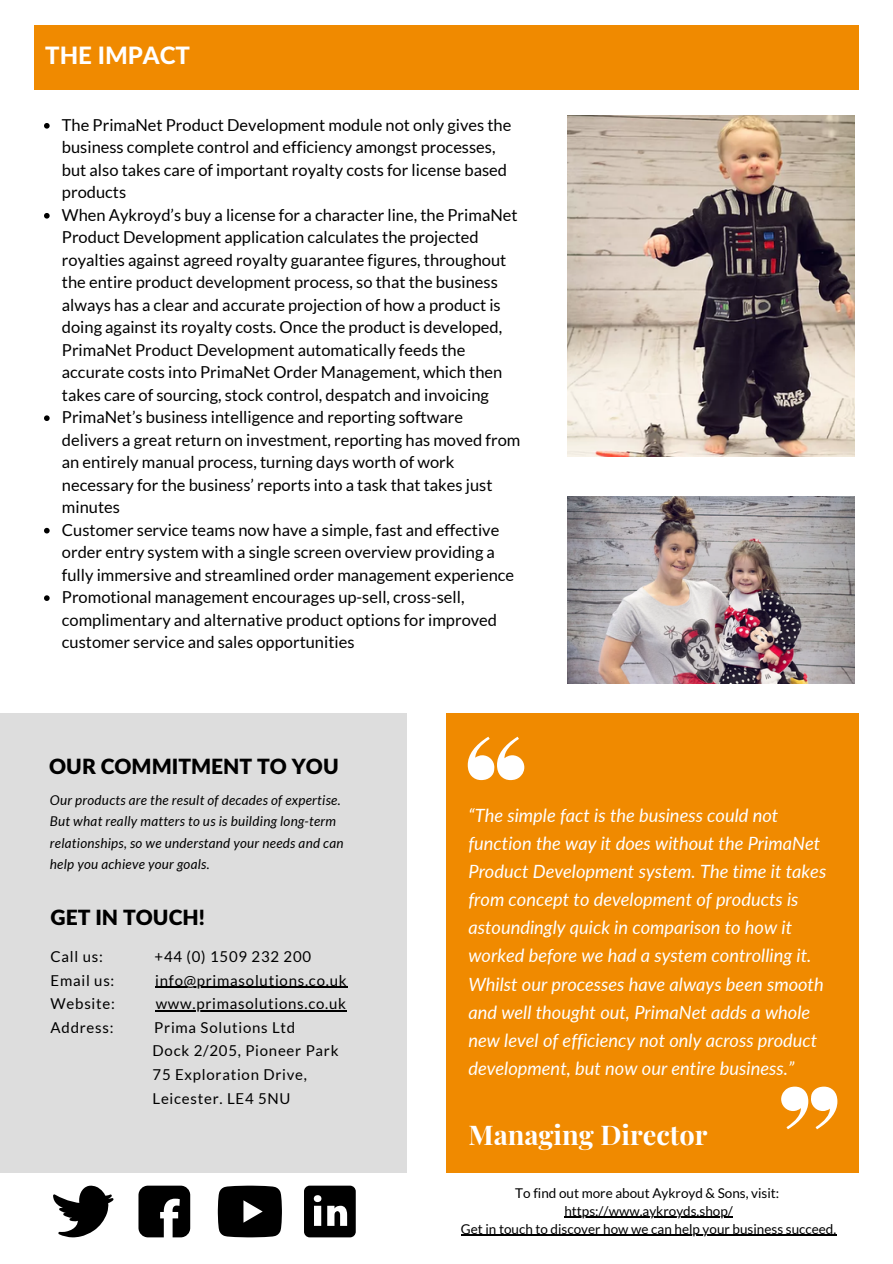
<style>
.page{position:relative;width:893px;height:1264px;background:#fff}
.page>*{position:absolute;margin:0;border:0;box-sizing:border-box;transform-origin:0 0}
.t1{font:700 27.15px "Playfair Display";color:#fff}
.t2{font:800 24px "Lato Latin";color:#fff}
.t3{font:900 21px "Lato Latin";color:#000}
.t4{font:italic 18.3px/28px "Lato";color:#fff}
.t5{font:16.5px/22.5px "Lato";color:#000}
.t6{font:15px/23.5px "Lato";letter-spacing:.05em;color:#000}
.t7{font:italic 13.5px/21.3px "Lato";letter-spacing:.02em;color:#000}
.t8{font:13.5px/18px "Lato";color:#000;text-align:center}
</style>
<div class="page">
<div style="left:34px;top:26px;width:824px;height:64px;background:#f08a00"></div>
<div style="left:0;top:713px;width:406px;height:459px;background:#d9d9d9"></div>
<div style="left:446px;top:713px;width:413px;height:459px;background:#f08a00"></div>
<svg style="left:467px;top:736px;width:57px;height:44px"></svg>
<svg style="left:53px;top:1185px;width:61px;height:52px"></svg>
<svg style="left:138px;top:1185px;width:52px;height:52px"></svg>
<svg style="left:218px;top:1185px;width:64px;height:52px;background:#1f1f1f"></svg>
<svg style="left:304px;top:1185px;width:52px;height:52px"></svg>
<svg style="left:781px;top:1086px;width:56px;height:43px"></svg>
<img style="left:568px;top:116px;width:286px;height:340px">
<img style="left:568px;top:497px;width:286px;height:186px">
<hr style="left:155px;top:986px;width:192px;height:1px;background:#000">
<hr style="left:156px;top:1010px;width:191px;height:1px;background:#000">
<hr style="left:564px;top:1216px;width:168px;height:1px;background:#000">
<hr style="left:461px;top:1234px;width:375px;height:1px;background:#000">
<svg style="left:44px;top:123px;width:6px;height:6px"></svg>
<svg style="left:44px;top:213px;width:6px;height:5px"></svg>
<svg style="left:44px;top:415px;width:6px;height:6px"></svg>
<svg style="left:44px;top:528px;width:6px;height:5px"></svg>
<svg style="left:44px;top:595px;width:6px;height:6px"></svg>
<h2 class="t2" style="left:45px;top:45px;width:146px">THE IMPACT</h2>
<p class="t5" style="left:62px;top:113px;width:460px">The PrimaNet Product Development module not only gives the business complete control and efficiency amongst processes, but also takes care of important royalty costs for license based products<br>When Aykroyd’s buy a license for a character line, the PrimaNet Product Development application calculates the projected royalties against agreed royalty guarantee figures, throughout the entire product development process, so that the business always has a clear and accurate projection of how a product is doing against its royalty costs. Once the product is developed, PrimaNet Product Development automatically feeds the accurate costs into PrimaNet Order Management, which then takes care of sourcing, stock control, despatch and invoicing PrimaNet’s business intelligence and reporting software delivers a great return on investment, reporting has moved from an entirely manual process, turning days worth of work necessary for the business’ reports into a task that takes just minutes<br>Customer service teams now have a simple, fast and effective order entry system with a single screen overview providing a fully immersive and streamlined order management experience Promotional management encourages up-sell, cross-sell, complimentary and alternative product options for improved customer service and sales opportunities</p>
<p class="t3" style="left:49px;top:757px;width:291px">OUR COMMITMENT TO YOU</p>
<p class="t7" style="left:50px;top:789px;width:295px">Our products are the result of decades of expertise.<br>But what really matters to us is building long-term relationships, so we understand your needs and can help you achieve your goals.</p>
<p class="t3" style="left:51px;top:907px;width:156px">GET IN TOUCH!</p>
<p class="t6" style="left:51px;top:944px;width:54px">Call us:</p>
<p class="t6" style="left:155px;top:944px;width:158px">+44 (0) 1509 232 200</p>
<p class="t6" style="left:51px;top:968px;width:65px">Email us:</p>
<p class="t6" style="left:155px;top:968px;width:193px">info@primasolutions.co.uk</p>
<p class="t6" style="left:51px;top:991px;width:66px">Website:</p>
<p class="t6" style="left:156px;top:991px;width:192px">www.primasolutions.co.uk</p>
<p class="t6" style="left:51px;top:1015px;width:64px">Address:</p>
<p class="t6" style="left:152px;top:1015px;width:187px">Prima Solutions Ltd<br>Dock 2/205, Pioneer Park<br>75 Exploration Drive,<br>Leicester. LE4 5NU</p>
<p class="t4" style="left:468px;top:800px;width:359px">“The simple fact is the business could not function the way it does without the PrimaNet Product Development system. The time it takes from concept to development of products is astoundingly quick in comparison to how it worked before we had a system controlling it.<br>Whilst our processes have always been smooth and well thought out, PrimaNet adds a whole new level of efficiency not only across product development, but now our entire business.”</p>
<h1 class="t1" style="left:468px;top:1115px;width:241px">Managing Director</h1>
<p class="t8" style="left:461px;top:1183px;width:377px">To find out more about Aykroyd &amp; Sons, visit: https://www.aykroyds.shop/<br>Get in touch to discover how we can help your business succeed.</p>
</div>
